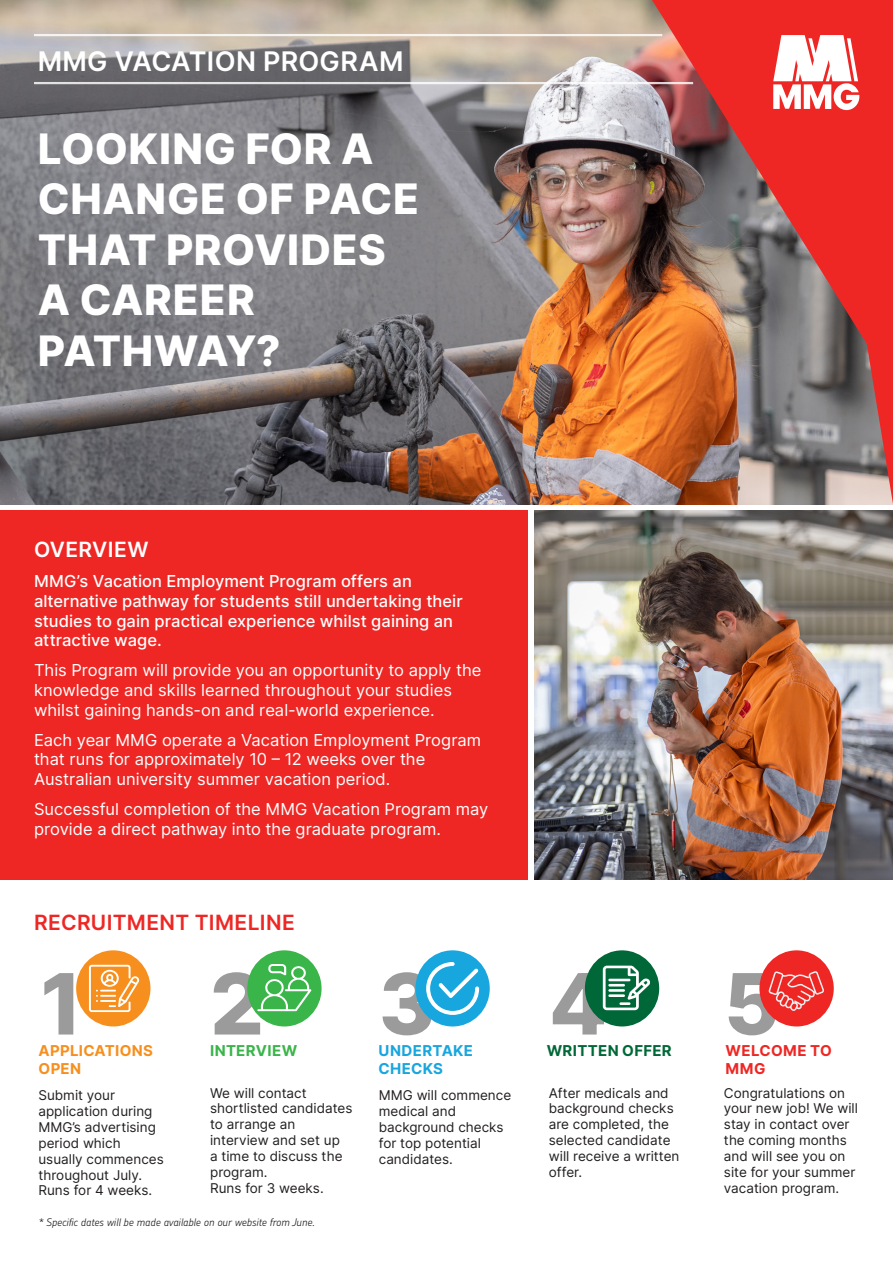
<style>
.page{position:relative;width:893px;height:1263px;background:#fff}
.page>*{position:absolute;margin:0;border:0;box-sizing:border-box;transform-origin:0 0}
.Main_Table_Text{font:800 84.45px "Inter";color:#9b9b9b}
.Number{font:800 42px/50.4px "Inter";letter-spacing:.015em;color:#fff}
.Number-2{font:600 27px "Inter";letter-spacing:.005em;color:#fff}
.Number-3{font:600 21px "Inter";letter-spacing:.015em;color:#ee2724}
.Number-4{font:600 21px "Inter";letter-spacing:.015em;color:#fff}
.Number-5{font:16.5px/19.8px "Inter";letter-spacing:.005em;color:#fff}
.Number-6{font:500 16.5px/19.8px "Inter";letter-spacing:.005em;color:#fff}
.b_Head_B{font:700 15px "Inter";letter-spacing:.02em;color:#f78f1e}
.b_Head_B-2{font:700 15px/18px "Inter";letter-spacing:.025em;color:#18a6de}
.b_Head_B-3{font:700 15px/18px "Inter";letter-spacing:.025em;color:#ee2724}
.b_Head_B-4{font:700 15px "Inter";letter-spacing:.025em;color:#006838}
.b_Head_B-5{font:700 15px "Inter";letter-spacing:.025em;color:#39b54a}
.Main_Table_Text-2{font:13.5px/15.9px "Inter";color:#231f20}
.Main_Table_Text-3{font:italic 300 10.5px "Chevin Pro";color:#231f20}
</style>
<div class="page">
<img style="left:0;top:0;width:652px;height:504px">
<hr style="left:34px;top:34px;width:628px;height:2px;background:#fff">
<hr style="left:34px;top:82px;width:659px;height:2px;background:#fff">
<img style="left:652px;top:0;width:241px;height:504px">
<svg style="left:773px;top:35px;width:86px;height:75px"></svg>
<div style="left:0;top:510px;width:527px;height:370px;background:#ee2724"></div>
<img style="left:534px;top:510px;width:359px;height:370px">
<div style="left:76px;top:950px;width:74px;height:76px;background:#f78f1e;border-radius:50%"></div>
<svg style="left:89px;top:965px;width:51px;height:47px"></svg>
<div style="left:585px;top:950px;width:74px;height:76px;background:#006838;border-radius:50%"></div>
<svg style="left:603px;top:966px;width:47px;height:44px"></svg>
<div style="left:759px;top:950px;width:75px;height:76px;background:#ee2724;border-radius:50%"></div>
<svg style="left:768px;top:971px;width:56px;height:40px"></svg>
<div style="left:415px;top:950px;width:75px;height:76px;background:#18a6de;border-radius:50%"></div>
<div style="left:247px;top:950px;width:75px;height:76px;background:#39b54a;border-radius:50%"></div>
<svg style="left:257px;top:964px;width:54px;height:47px"></svg>
<svg style="left:426px;top:962px;width:53px;height:53px"></svg>
<p class="Number-2" style="left:38px;top:41px;width:367px">MMG VACATION PROGRAM</p>
<p class="Number" style="left:38px;top:123px;width:383px">LOOKING FOR A<br>CHANGE OF PACE<br>THAT PROVIDES<br>A CAREER<br>PATHWAY?</p>
<p class="Number-4" style="left:34px;top:534px;width:116px">OVERVIEW</p>
<p class="Number-6" style="left:34px;top:571px;width:430px">MMG’s Vacation Employment Program offers an alternative pathway for students still undertaking their studies to gain practical experience whilst gaining an attractive wage.</p>
<p class="Number-5" style="left:34px;top:660px;width:449px">This Program will provide you an opportunity to apply the knowledge and skills learned throughout your studies whilst gaining hands-on and real-world experience.</p>
<p class="Number-5" style="left:34px;top:729px;width:449px">Each year MMG operate a Vacation Employment Program that runs for approximately 10 – 12 weeks over the<br>Australian university summer vacation period.</p>
<p class="Number-5" style="left:34px;top:799px;width:456px">Successful completion of the MMG Vacation Program may provide a direct pathway into the graduate program.</p>
<p class="Number-3" style="left:34px;top:907px;width:262px">RECRUITMENT TIMELINE</p>
<p class="Main_Table_Text" style="left:40px;top:942px;width:44px">1</p>
<p class="Main_Table_Text" style="left:210px;top:942px;width:55px">2</p>
<p class="Main_Table_Text" style="left:379px;top:942px;width:58px">3</p>
<p class="Main_Table_Text" style="left:549px;top:942px;width:60px">4</p>
<p class="Main_Table_Text" style="left:724px;top:942px;width:57px">5</p>
<p class="b_Head_B" style="left:39px;top:1057px;width:44px">OPEN</p>
<p class="b_Head_B" style="left:39px;top:1039px;width:116px">APPLICATIONS</p>
<p class="b_Head_B-5" style="left:210px;top:1039px;width:89px">INTERVIEW</p>
<p class="b_Head_B-2" style="left:379px;top:1041px;width:96px">UNDERTAKE<br>CHECKS</p>
<p class="b_Head_B-3" style="left:726px;top:1041px;width:108px">WELCOME TO<br>MMG</p>
<p class="b_Head_B-4" style="left:547px;top:1039px;width:127px">WRITTEN OFFER</p>
<p class="Main_Table_Text-2" style="left:38px;top:1087px;width:127px">Submit your application during<br>MMG’s advertising period which usually commences throughout July.</p>
<p class="Main_Table_Text-2" style="left:38px;top:1182px;width:115px">Runs for 4 weeks.</p>
<p class="Main_Table_Text-2" style="left:210px;top:1084px;width:144px">We will contact shortlisted candidates to arrange an interview and set up<br>a time to discuss the program.</p>
<p class="Main_Table_Text-2" style="left:210px;top:1179px;width:115px">Runs for 3 weeks.</p>
<p class="Main_Table_Text-3" style="left:38px;top:1215px;width:278px">* Specific dates will be made available on our website from June.</p>
<p class="Main_Table_Text-2" style="left:549px;top:1084px;width:132px">After medicals and background checks are completed, the selected candidate will receive a written offer.</p>
<p class="Main_Table_Text-2" style="left:379px;top:1087px;width:134px">MMG will commence medical and background checks for top potential candidates.</p>
<p class="Main_Table_Text-2" style="left:724px;top:1084px;width:136px">Congratulations on your new job! We will stay in contact over the coming months and will see you on site for your summer vacation program.</p>
</div>
